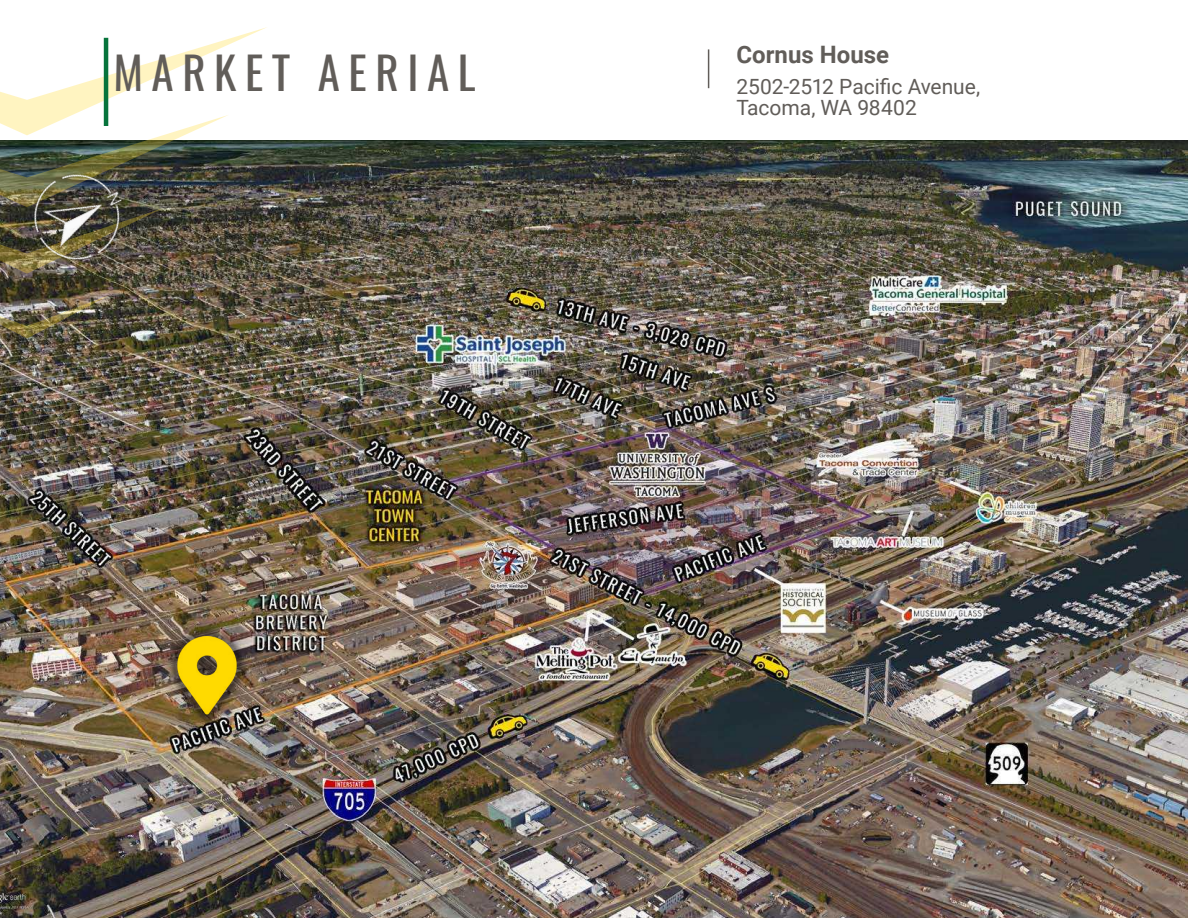
<style>
.page{position:relative;width:1188px;height:918px;background:#fff}
.page>*{position:absolute;margin:0;border:0;box-sizing:border-box;transform-origin:0 0}
.t1{font:45px "Oswald";letter-spacing:.19em;color:#615d59}
.t2{font:700 24px "Roboto";color:#615d59}
.t3{font:21px/21px "Roboto";letter-spacing:-.005em;color:#615d59}
</style>
<div class="page">
<img style="left:0;top:149px;width:1188px;height:769px">
<div style="left:0;top:0;width:1188px;height:149px;background:#000;opacity:.75"></div>
<div style="left:0;top:0;width:1188px;height:139px;background:#fff"></div>
<svg style="left:0;top:27px;width:268px;height:247px"></svg>
<img style="left:0;top:295px;width:110px;height:44px">
<hr style="left:708px;top:49px;width:1px;height:39px;background:#615d59">
<hr style="left:104px;top:38px;width:4px;height:88px;background:#07743c">
<img style="left:165px;top:623px;width:84px;height:103px">
<img style="left:0;top:142px;width:154px;height:152px">
<h1 class="t1" style="left:113px;top:33px;width:364px">MARKET AERIAL</h1>
<p class="t2" style="left:737px;top:38px;width:154px">Cornus House</p>
<p class="t3" style="left:737px;top:76px;width:245px">2502-2512 Pacific Avenue,<br>Tacoma, WA 98402</p>
</div>
